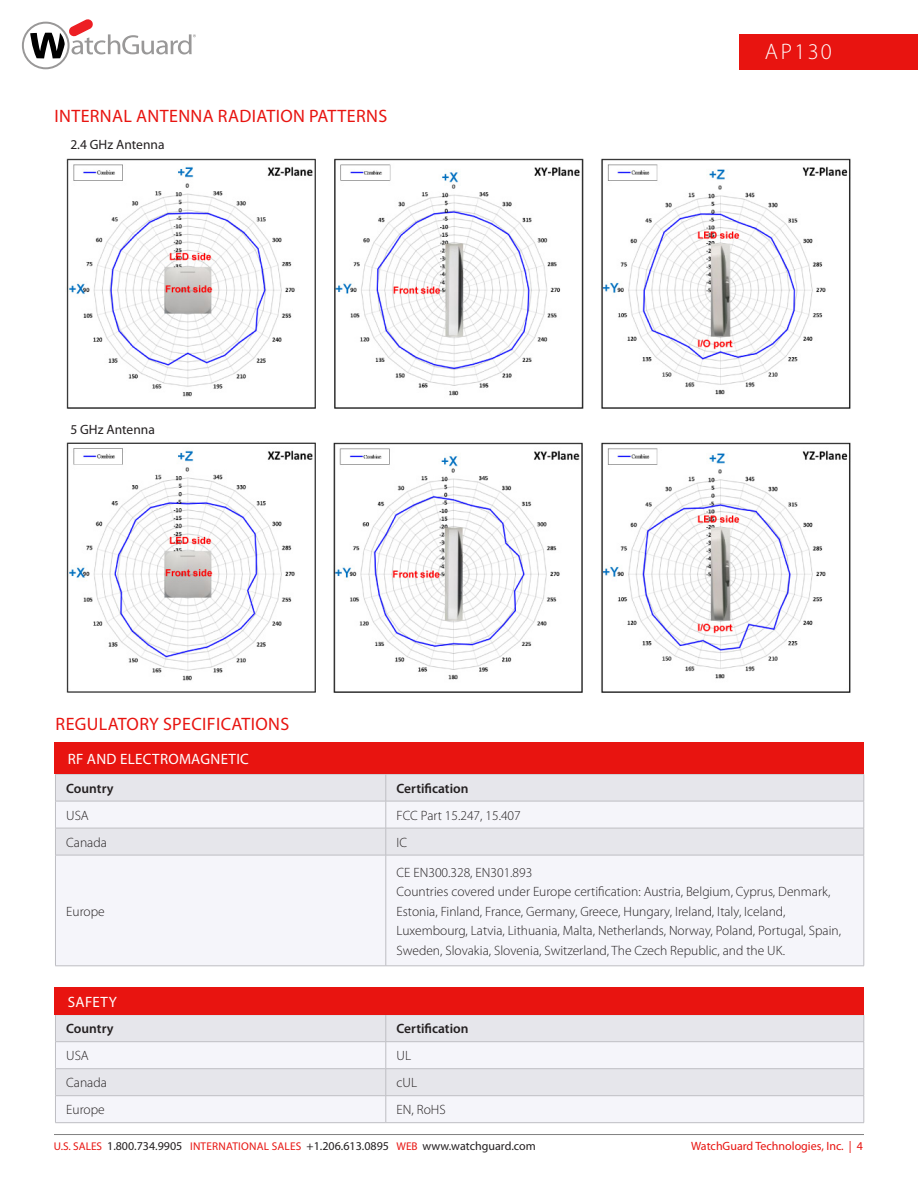
<style>
.page{position:relative;width:918px;height:1188px;background:#fff}
.page>*{position:absolute;margin:0;border:0;box-sizing:border-box;transform-origin:0 0}
.DATASHEET{font:300 22.5px "Myriad Pro";letter-spacing:.105em;color:#fff}
.Red_Subhead{font:18px "Myriad Pro";letter-spacing:.02em;color:#e81410}
.Table_Header{font:15px "Myriad Pro";letter-spacing:.02em;color:#fff}
.Table_Text{font:300 13.5px/19.5px "Myriad Pro";color:#231f20}
.Table_Text-2{font:600 13.5px "Myriad Pro";color:#231f20}
.Body_copy{font:13.5px "Myriad Pro";color:#231f20}
.t1{font:12px "Myriad Pro";color:#231f20}
.t2{font:12px "Myriad Pro";color:#e81410}
.s1{font-size:11.25px;color:#e81410}
</style>
<div class="page">
<hr style="left:54px;top:1134px;width:810px;height:1px;background:#808080">
<div style="left:739px;top:34px;width:179px;height:35px;background:#e81410"></div>
<svg style="left:22px;top:19px;width:174px;height:50px"></svg>
<div style="left:56px;top:775px;width:808px;height:26px;background:#e6e6eb"></div>
<svg style="left:56px;top:802px;width:808px;height:164px;fill:#f5f5fa"></svg>
<hr style="left:55px;top:774px;width:331px;height:1px;background:#bebec3">
<hr style="left:386px;top:774px;width:478px;height:1px;background:#bebec3">
<hr style="left:55px;top:801px;width:331px;height:1px;background:#bebec3">
<hr style="left:386px;top:801px;width:478px;height:1px;background:#bebec3">
<hr style="left:55px;top:828px;width:331px;height:1px;background:#bebec3">
<svg style="left:55px;top:775px;width:1px;height:80px"></svg>
<hr style="left:386px;top:828px;width:478px;height:1px;background:#bebec3">
<svg style="left:386px;top:774px;width:1px;height:81px"></svg>
<svg style="left:864px;top:774px;width:1px;height:81px"></svg>
<hr style="left:55px;top:855px;width:331px;height:1px;background:#bebec3">
<hr style="left:55px;top:855px;width:1px;height:111px;background:#bebec3">
<hr style="left:386px;top:855px;width:478px;height:1px;background:#bebec3">
<hr style="left:386px;top:855px;width:1px;height:111px;background:#bebec3">
<hr style="left:864px;top:855px;width:1px;height:111px;background:#bebec3">
<hr style="left:55px;top:966px;width:331px;height:1px;background:#bebec3">
<hr style="left:386px;top:966px;width:478px;height:1px;background:#bebec3">
<div style="left:54px;top:742px;width:810px;height:32px;background:#e81410"></div>
<div style="left:56px;top:1015px;width:808px;height:26px;background:#e6e6eb"></div>
<svg style="left:56px;top:1042px;width:808px;height:80px;fill:#f5f5fa"></svg>
<hr style="left:55px;top:1041px;width:331px;height:1px;background:#bebec3">
<hr style="left:386px;top:1041px;width:478px;height:1px;background:#bebec3">
<hr style="left:55px;top:1068px;width:331px;height:1px;background:#bebec3">
<hr style="left:386px;top:1068px;width:478px;height:1px;background:#bebec3">
<hr style="left:55px;top:1095px;width:331px;height:1px;background:#bebec3">
<svg style="left:55px;top:1015px;width:1px;height:107px"></svg>
<hr style="left:386px;top:1095px;width:478px;height:1px;background:#bebec3">
<svg style="left:386px;top:1015px;width:1px;height:107px"></svg>
<svg style="left:864px;top:1015px;width:1px;height:108px"></svg>
<hr style="left:55px;top:1122px;width:331px;height:1px;background:#bebec3">
<hr style="left:386px;top:1122px;width:478px;height:1px;background:#bebec3">
<div style="left:54px;top:987px;width:810px;height:28px;background:#e81410"></div>
<img style="left:66px;top:158px;width:785px;height:251px">
<img style="left:66px;top:442px;width:785px;height:251px">
<p class="Red_Subhead" style="left:55px;top:104px;width:334px">INTERNAL ANTENNA RADIATION PATTERNS</p>
<p class="Body_copy" style="left:70px;top:137px;width:96px">2.4 GHz Antenna</p>
<p class="Body_copy" style="left:70px;top:422px;width:86px">5 GHz Antenna</p>
<p class="Red_Subhead" style="left:56px;top:712px;width:235px">REGULATORY SPECIFICATIONS</p>
<p class="Table_Header" style="left:68px;top:750px;width:183px">RF AND ELECTROMAGNETIC</p>
<p class="Table_Text-2" style="left:66px;top:780px;width:49px">Country</p>
<p class="Table_Text-2" style="left:397px;top:780px;width:73px">Certification</p>
<p class="Table_Text" style="left:66px;top:805px;width:24px">USA</p>
<p class="Table_Text" style="left:397px;top:805px;width:126px">FCC Part 15.247, 15.407</p>
<p class="Table_Text" style="left:66px;top:832px;width:42px">Canada</p>
<p class="Table_Text" style="left:397px;top:832px;width:12px">IC</p>
<p class="DATASHEET" style="left:765px;top:38px;width:69px">AP130</p>
<p class="Table_Text" style="left:66px;top:901px;width:40px">Europe</p>
<p class="Table_Header" style="left:68px;top:992px;width:50px">SAFETY</p>
<p class="Table_Text" style="left:397px;top:862px;width:137px">CE EN300.328, EN301.893</p>
<p class="Table_Text" style="left:397px;top:882px;width:446px">Countries covered under Europe certification: Austria, Belgium, Cyprus, Denmark, Estonia, Finland, France, Germany, Greece, Hungary, Ireland, Italy, Iceland, Luxembourg, Latvia, Lithuania, Malta, Netherlands, Norway, Poland, Portugal, Spain, Sweden, Slovakia, Slovenia, Switzerland, The Czech Republic, and the UK.</p>
<p class="Table_Text-2" style="left:66px;top:1020px;width:49px">Country</p>
<p class="Table_Text-2" style="left:397px;top:1020px;width:73px">Certification</p>
<p class="Table_Text" style="left:66px;top:1046px;width:24px">USA</p>
<p class="Table_Text" style="left:397px;top:1046px;width:16px">UL</p>
<p class="Table_Text" style="left:66px;top:1073px;width:42px">Canada</p>
<p class="Table_Text" style="left:397px;top:1073px;width:22px">cUL</p>
<p class="Table_Text" style="left:66px;top:1100px;width:40px">Europe</p>
<p class="Table_Text" style="left:397px;top:1100px;width:51px">EN, RoHS</p>
<p class="t1" style="left:54px;top:1139px;width:483px"><span class="s1">U.S. SALES</span> 1.800.734.9905 <span class="s1">INTERNATIONAL SALES</span> +1.206.613.0895 <span class="s1">WEB</span> www.watchguard.com</p>
<p class="t2" style="left:691px;top:1139px;width:173px">WatchGuard Technologies, Inc. | 4</p>
</div>
